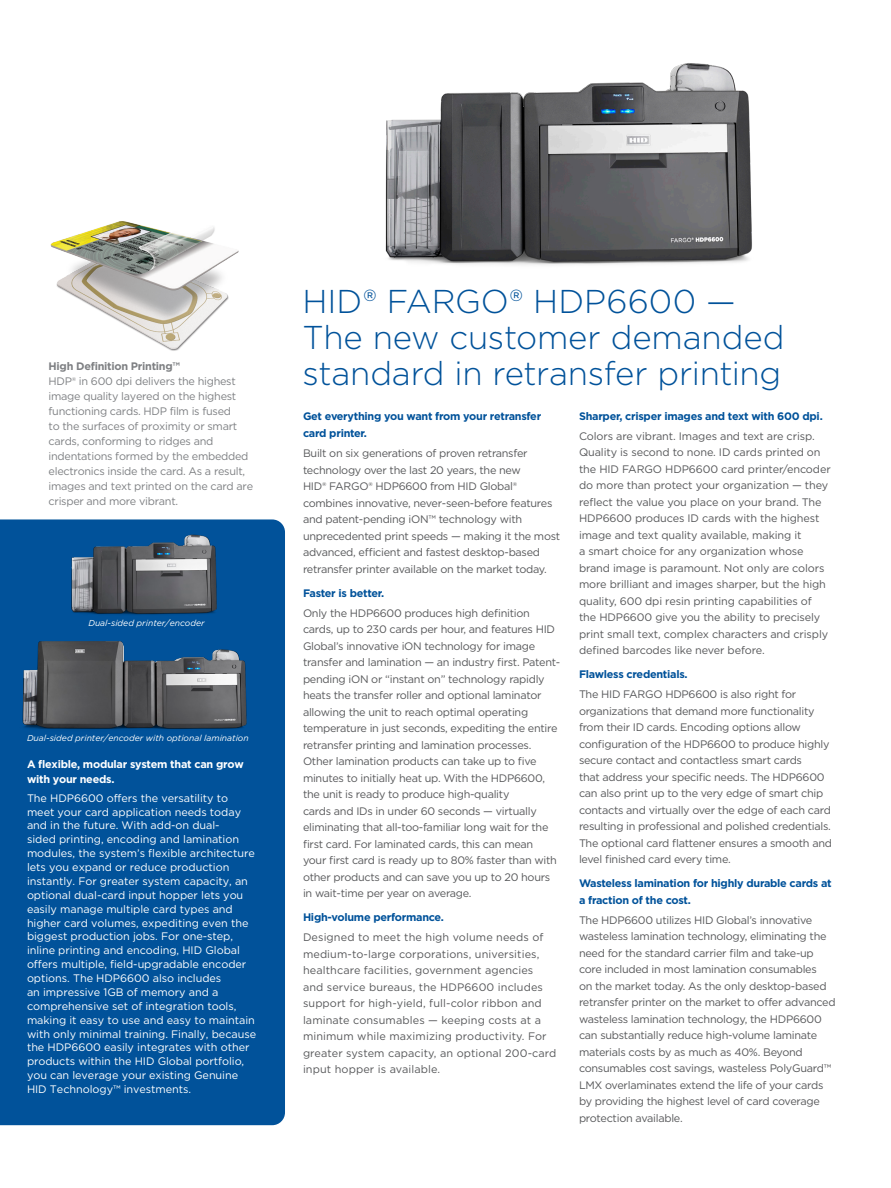
<style>
.page{position:relative;width:891px;height:1188px;background:#fff}
.page>*{position:absolute;margin:0;border:0;box-sizing:border-box;transform-origin:0 0}
.t1{font:300 33px/36px "Gotham";letter-spacing:-.005em;color:#01529a}
.Body_paragraph{font:10.8px/16.5px "Gotham";letter-spacing:-.025em;color:#57585a}
.caption_flush_left_p{font:10.8px/14px "Gotham";letter-spacing:-.005em;color:#fff}
.Body_paragraph-2{font:10.8px/16.5px "Gotham";letter-spacing:.01em;color:#57585a}
.caption_flush_left_p-2{font:10.8px/15px "Gotham";letter-spacing:-.025em;color:#7e8083}
.Pargraph_header{font:700 10.8px/17.2px "Gotham";letter-spacing:-.025em;color:#01529a}
.caption_flush_left_p-3{font:700 10.8px/14.2px "Gotham";letter-spacing:-.025em;color:#fff}
.caption_flush_left_p-4{font:italic 8.55px "Gotham";color:#fff}
.s1{font-weight:700}
</style>
<div class="page">
<div style="left:0;top:519px;width:285px;height:606px;background:#01529a"></div>
<img style="left:385px;top:63px;width:367px;height:202px">
<img style="left:50px;top:221px;width:189px;height:130px">
<img style="left:58px;top:523px;width:172px;height:98px">
<img style="left:18px;top:638px;width:234px;height:97px">
<p class="caption_flush_left_p-2" style="left:49px;top:359px;width:206px"><span class="s1">High Definition Printing™<br></span>HDP® in 600 dpi delivers the highest image quality layered on the highest functioning cards. HDP film is fused<br>to the surfaces of proximity or smart cards, conforming to ridges and indentations formed by the embedded electronics inside the card. As a result, images and text printed on the card are crisper and more vibrant.</p>
<p class="caption_flush_left_p-4" style="left:88px;top:617px;width:118px">Dual-sided printer/encoder</p>
<p class="caption_flush_left_p-4" style="left:27px;top:732px;width:223px">Dual-sided printer/encoder with optional lamination</p>
<p class="caption_flush_left_p-3" style="left:27px;top:757px;width:218px">A flexible, modular system that can grow with your needs.</p>
<p class="caption_flush_left_p" style="left:27px;top:791px;width:231px">The HDP6600 offers the versatility to meet your card application needs today and in the future. With add-on dual-<br>sided printing, encoding and lamination modules, the system’s flexible architecture lets you expand or reduce production instantly. For greater system capacity, an optional dual-card input hopper lets you easily manage multiple card types and higher card volumes, expediting even the biggest production jobs. For one-step, inline printing and encoding, HID Global offers multiple, field-upgradable encoder options. The HDP6600 also includes<br>an impressive 1GB of memory and a comprehensive set of integration tools, making it easy to use and easy to maintain with only minimal training. Finally, because the HDP6600 easily integrates with other products within the HID Global portfolio, you can leverage your existing Genuine HID Technology™ investments.</p>
<p class="t1" style="left:302px;top:282px;width:484px">HID® FARGO® HDP6600 —<br>The new customer demanded standard in retransfer printing</p>
<p class="Pargraph_header" style="left:303px;top:407px;width:240px">Get everything you want from your retransfer card printer.</p>
<p class="Body_paragraph" style="left:303px;top:445px;width:259px">Built on six generations of proven retransfer technology over the last 20 years, the new<br>HID® FARGO® HDP6600 from HID Global® combines innovative, never-seen-before features and patent-pending iON™ technology with unprecedented print speeds — making it the most advanced, efficient and fastest desktop-based retransfer printer available on the market today.</p>
<p class="Pargraph_header" style="left:303px;top:584px;width:83px">Faster is better.</p>
<p class="Body_paragraph" style="left:303px;top:604px;width:259px">Only the HDP6600 produces high definition cards, up to 230 cards per hour, and features HID Global’s innovative iON technology for image transfer and lamination — an industry first. Patent&shy;pending iON or “instant on” technology rapidly heats the transfer roller and optional laminator allowing the unit to reach optimal operating temperature in just seconds, expediting the entire retransfer printing and lamination processes.<br>Other lamination products can take up to five minutes to initially heat up. With the HDP6600, the unit is ready to produce high-quality<br>cards and IDs in under 60 seconds — virtually eliminating that all-too-familiar long wait for the first card. For laminated cards, this can mean<br>your first card is ready up to 80% faster than with other products and can save you up to 20 hours in wait-time per year on average.</p>
<p class="Pargraph_header" style="left:303px;top:909px;width:143px">High-volume performance.</p>
<p class="Body_paragraph-2" style="left:303px;top:929px;width:255px">Designed to meet the high volume needs of medium-to-large corporations, universities, healthcare facilities, government agencies and service bureaus, the HDP6600 includes support for high-yield, full-color ribbon and laminate consumables — keeping costs at a minimum while maximizing productivity. For greater system capacity, an optional 200-card input hopper is available.</p>
<p class="Pargraph_header" style="left:579px;top:407px;width:245px">Sharper, crisper images and text with 600 dpi.</p>
<p class="Body_paragraph" style="left:579px;top:428px;width:253px">Colors are vibrant. Images and text are crisp.<br>Quality is second to none. ID cards printed on the HID FARGO HDP6600 card printer/encoder do more than protect your organization — they reflect the value you place on your brand. The HDP6600 produces ID cards with the highest image and text quality available, making it<br>a smart choice for any organization whose brand image is paramount. Not only are colors more brilliant and images sharper, but the high quality, 600 dpi resin printing capabilities of the HDP6600 give you the ability to precisely print small text, complex characters and crisply defined barcodes like never before.</p>
<p class="Pargraph_header" style="left:579px;top:666px;width:110px">Flawless credentials.</p>
<p class="Body_paragraph" style="left:579px;top:686px;width:255px">The HID FARGO HDP6600 is also right for organizations that demand more functionality from their ID cards. Encoding options allow configuration of the HDP6600 to produce highly secure contact and contactless smart cards<br>that address your specific needs. The HDP6600 can also print up to the very edge of smart chip contacts and virtually over the edge of each card resulting in professional and polished credentials.<br>The optional card flattener ensures a smooth and level finished card every time.</p>
<p class="Pargraph_header" style="left:579px;top:874px;width:254px">Wasteless lamination for highly durable cards at a fraction of the cost.</p>
<p class="Body_paragraph" style="left:579px;top:912px;width:258px">The HDP6600 utilizes HID Global’s innovative wasteless lamination technology, eliminating the need for the standard carrier film and take-up core included in most lamination consumables<br>on the market today. As the only desktop-based retransfer printer on the market to offer advanced wasteless lamination technology, the HDP6600 can substantially reduce high-volume laminate materials costs by as much as 40%. Beyond consumables cost savings, wasteless PolyGuard™ LMX overlaminates extend the life of your cards by providing the highest level of card coverage protection available.</p>
</div>
